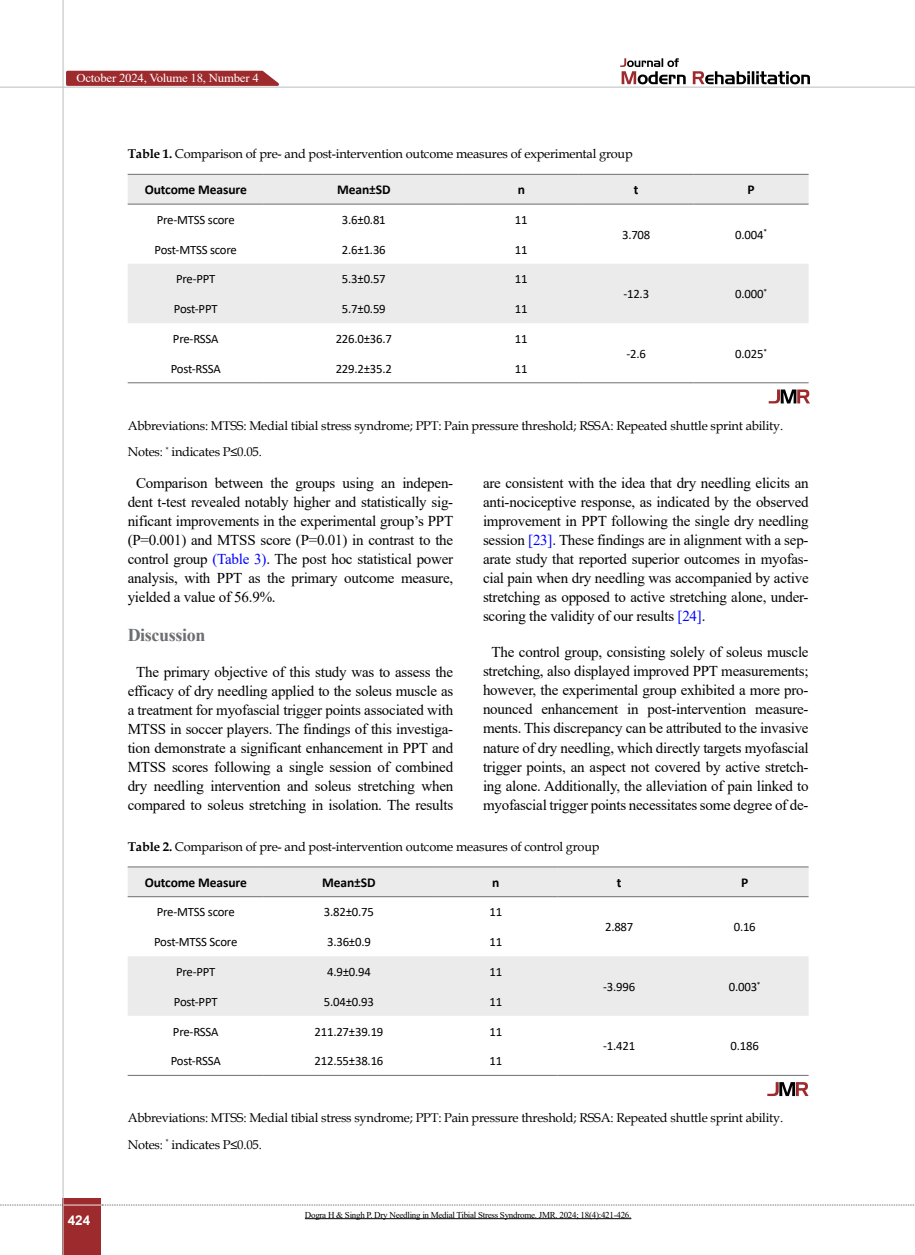
<style>
.page{position:relative;width:915px;height:1255px;background:#fff}
.page>*{position:absolute;margin:0;border:0;box-sizing:border-box;transform-origin:0 0}
.t1{font:700 18px "Times New Roman";letter-spacing:-.02em;color:#6d6e71}
.t2{font:15px/19px "Times New Roman";letter-spacing:-.015em;color:#000;text-align:justify}
.t3{font:700 13.5px "Calibri";letter-spacing:-.01em;color:#000}
.t4{font:700 13.5px "Arial";color:#fff}
.t5{font:12.75px/26.2px "Book Antiqua";letter-spacing:-.015em;color:#000}
.t6{font:12.75px "Calibri";letter-spacing:-.015em;color:#000}
.t7{font:12.15px "Times New Roman";letter-spacing:-.015em;color:#fff;scale:1.05 1}
.t8{font:9px "Times New Roman";letter-spacing:-.03em;color:#000}
.s1{font-weight:700}
.s2{color:#00f}
</style>
<div class="page">
<div style="left:63px;top:1198px;width:38px;height:56px;background:#9d2a2d"></div>
<hr style="left:62px;top:0;width:2px;height:1254px;background:#c2c4c6">
<hr style="left:0;top:87px;width:914px;height:1px;background:#c2c4c6">
<hr style="left:63px;top:1204px;width:38px;height:1px;background:#ebebec">
<svg style="left:0;top:1204px;width:63px;height:1px"></svg>
<svg style="left:102px;top:1204px;width:813px;height:1px"></svg>
<svg style="left:692px;top:71px;width:117px;height:13px"></svg>
<svg style="left:620px;top:58px;width:65px;height:26px"></svg>
<svg style="left:128px;top:175px;width:680px;height:148px;fill:#ebebec"></svg>
<hr style="left:128px;top:204px;width:136px;height:1px;background:#6d6e71">
<hr style="left:264px;top:204px;width:199px;height:1px;background:#6d6e71">
<hr style="left:463px;top:204px;width:115px;height:1px;background:#6d6e71">
<hr style="left:578px;top:204px;width:115px;height:1px;background:#6d6e71">
<hr style="left:693px;top:204px;width:115px;height:1px;background:#6d6e71">
<hr style="left:128px;top:174px;width:136px;height:1px;background:#6d6e71">
<hr style="left:264px;top:174px;width:199px;height:1px;background:#6d6e71">
<hr style="left:463px;top:174px;width:115px;height:1px;background:#6d6e71">
<hr style="left:578px;top:174px;width:115px;height:1px;background:#6d6e71">
<hr style="left:693px;top:174px;width:115px;height:1px;background:#6d6e71">
<hr style="left:578px;top:382px;width:115px;height:1px;background:#6d6e71">
<hr style="left:693px;top:382px;width:115px;height:1px;background:#6d6e71">
<hr style="left:128px;top:382px;width:136px;height:1px;background:#6d6e71">
<hr style="left:264px;top:382px;width:199px;height:1px;background:#6d6e71">
<hr style="left:463px;top:382px;width:115px;height:1px;background:#6d6e71">
<svg style="left:768px;top:389px;width:41px;height:14px"></svg>
<svg style="left:128px;top:867px;width:680px;height:148px;fill:#ebebec"></svg>
<hr style="left:557px;top:1074px;width:123px;height:1px;background:#6d6e71">
<hr style="left:680px;top:1074px;width:128px;height:1px;background:#6d6e71">
<hr style="left:128px;top:1074px;width:136px;height:1px;background:#6d6e71">
<hr style="left:264px;top:1074px;width:170px;height:1px;background:#6d6e71">
<hr style="left:434px;top:1074px;width:123px;height:1px;background:#6d6e71">
<hr style="left:128px;top:866px;width:136px;height:1px;background:#6d6e71">
<hr style="left:264px;top:866px;width:170px;height:1px;background:#6d6e71">
<hr style="left:434px;top:866px;width:123px;height:1px;background:#6d6e71">
<hr style="left:557px;top:866px;width:123px;height:1px;background:#6d6e71">
<hr style="left:680px;top:866px;width:128px;height:1px;background:#6d6e71">
<hr style="left:128px;top:896px;width:136px;height:1px;background:#6d6e71">
<hr style="left:264px;top:896px;width:170px;height:1px;background:#6d6e71">
<hr style="left:434px;top:896px;width:123px;height:1px;background:#6d6e71">
<hr style="left:557px;top:896px;width:123px;height:1px;background:#6d6e71">
<hr style="left:680px;top:896px;width:128px;height:1px;background:#6d6e71">
<svg style="left:767px;top:1082px;width:41px;height:13px"></svg>
<hr style="left:305px;top:1218px;width:326px;height:1px;background:#000">
<svg style="left:64px;top:70px;width:222px;height:17px;background:#ac4d4f"></svg>
<p class="t7" style="left:76px;top:69px;width:175px">October 2024, Volume 18, Number 4</p>
<p class="t5" style="left:128px;top:140px;width:506px"><span class="s1">Table 1.</span> Comparison of pre- and post-intervention outcome measures of experimental group</p>
<p class="t3" style="left:145px;top:180px;width:103px">Outcome Measure</p>
<p class="t3" style="left:337px;top:180px;width:55px">Mean±SD</p>
<p class="t3" style="left:517px;top:180px;width:9px">n</p>
<p class="t3" style="left:633px;top:180px;width:6px">t</p>
<p class="t3" style="left:747px;top:180px;width:9px">P</p>
<p class="t6" style="left:157px;top:211px;width:79px">Pre-MTSS score</p>
<p class="t6" style="left:342px;top:211px;width:45px">3.6±0.81</p>
<p class="t6" style="left:514px;top:211px;width:14px">11</p>
<p class="t6" style="left:622px;top:225px;width:30px">3.708</p>
<p class="t6" style="left:735px;top:225px;width:33px">0.004<sup>*</sup></p>
<p class="t6" style="left:154px;top:240px;width:84px">Post-MTSS score</p>
<p class="t6" style="left:342px;top:240px;width:45px">2.6±1.36</p>
<p class="t6" style="left:515px;top:240px;width:14px">11</p>
<p class="t6" style="left:176px;top:270px;width:41px">Pre-PPT</p>
<p class="t6" style="left:342px;top:270px;width:45px">5.3±0.57</p>
<p class="t6" style="left:515px;top:270px;width:14px">11</p>
<p class="t6" style="left:623px;top:285px;width:27px">-12.3</p>
<p class="t6" style="left:735px;top:285px;width:33px">0.000<sup>*</sup></p>
<p class="t6" style="left:174px;top:300px;width:45px">Post-PPT</p>
<p class="t6" style="left:342px;top:300px;width:45px">5.7±0.59</p>
<p class="t6" style="left:514px;top:300px;width:14px">11</p>
<p class="t6" style="left:173px;top:330px;width:47px">Pre-RSSA</p>
<p class="t6" style="left:335px;top:330px;width:58px">226.0±36.7</p>
<p class="t6" style="left:514px;top:330px;width:14px">11</p>
<p class="t6" style="left:626px;top:345px;width:21px">-2.6</p>
<p class="t6" style="left:735px;top:345px;width:33px">0.025<sup>*</sup></p>
<p class="t6" style="left:171px;top:359px;width:51px">Post-RSSA</p>
<p class="t6" style="left:335px;top:359px;width:58px">229.2±35.2</p>
<p class="t6" style="left:515px;top:359px;width:14px">11</p>
<p class="t5" style="left:128px;top:412px;width:656px">Abbreviations: MTSS: Medial tibial stress syndrome; PPT: Pain pressure threshold; RSSA: Repeated shuttle sprint ability.<br>Notes: <sup>*</sup> indicates P≤0.05.</p>
<p class="t2" style="left:128px;top:472px;width:327px;text-indent:9px">Comparison between the groups using an indepen&shy;dent t-test revealed notably higher and statistically sig&shy;nificant improvements in the experimental group’s PPT (P=0.001) and MTSS score (P=0.01) in contrast to the control group <span class="s2">(Table 3)</span>. The post hoc statistical power analysis, with PPT as the primary outcome measure, yielded a value of 56.9%.</p>
<p class="t1" style="left:128px;top:621px;width:79px">Discussion</p>
<p class="t2" style="left:128px;top:661px;width:327px;text-align:center">The primary objective of this study was to assess the efficacy of dry needling applied to the soleus muscle as a treatment for myofascial trigger points associated with MTSS in soccer players. The findings of this investiga&shy;tion demonstrate a significant enhancement in PPT and MTSS scores following a single session of combined dry needling intervention and soleus stretching when compared to soleus stretching in isolation. The results</p>
<p class="t2" style="left:483px;top:472px;width:327px">are consistent with the idea that dry needling elicits an anti-nociceptive response, as indicated by the observed improvement in PPT following the single dry needling session <span class="s2">[23]</span>. These findings are in alignment with a sep&shy;arate study that reported superior outcomes in myofas&shy;cial pain when dry needling was accompanied by active stretching as opposed to active stretching alone, under&shy;scoring the validity of our results <span class="s2">[24]</span>.</p>
<p class="t2" style="left:483px;top:642px;width:327px;text-align:center">The control group, consisting solely of soleus muscle stretching, also displayed improved PPT measurements; however, the experimental group exhibited a more pro&shy;nounced enhancement in post-intervention measure&shy;ments. This discrepancy can be attributed to the invasive nature of dry needling, which directly targets myofascial trigger points, an aspect not covered by active stretch&shy;ing alone. Additionally, the alleviation of pain linked to myofascial trigger points necessitates some degree of de-</p>
<p class="t5" style="left:128px;top:833px;width:473px"><span class="s1">Table 2.</span> Comparison of pre- and post-intervention outcome measures of control group</p>
<p class="t3" style="left:145px;top:872px;width:103px">Outcome Measure</p>
<p class="t3" style="left:322px;top:872px;width:55px">Mean±SD</p>
<p class="t3" style="left:492px;top:872px;width:9px">n</p>
<p class="t3" style="left:616px;top:872px;width:6px">t</p>
<p class="t3" style="left:741px;top:872px;width:9px">P</p>
<p class="t6" style="left:157px;top:903px;width:79px">Pre-MTSS score</p>
<p class="t6" style="left:324px;top:903px;width:52px">3.82±0.75</p>
<p class="t6" style="left:489px;top:903px;width:14px">11</p>
<p class="t6" style="left:605px;top:918px;width:30px">2.887</p>
<p class="t6" style="left:733px;top:918px;width:24px">0.16</p>
<p class="t6" style="left:154px;top:933px;width:85px">Post-MTSS Score</p>
<p class="t6" style="left:327px;top:933px;width:45px">3.36±0.9</p>
<p class="t6" style="left:489px;top:933px;width:14px">11</p>
<p class="t6" style="left:176px;top:962px;width:41px">Pre-PPT</p>
<p class="t6" style="left:327px;top:962px;width:45px">4.9±0.94</p>
<p class="t6" style="left:489px;top:962px;width:14px">11</p>
<p class="t6" style="left:603px;top:977px;width:34px">-3.996</p>
<p class="t6" style="left:728px;top:977px;width:33px">0.003<sup>*</sup></p>
<p class="t6" style="left:174px;top:992px;width:45px">Post-PPT</p>
<p class="t6" style="left:324px;top:992px;width:52px">5.04±0.93</p>
<p class="t6" style="left:489px;top:992px;width:14px">11</p>
<p class="t6" style="left:173px;top:1022px;width:47px">Pre-RSSA</p>
<p class="t6" style="left:314px;top:1022px;width:70px">211.27±39.19</p>
<p class="t6" style="left:489px;top:1022px;width:14px">11</p>
<p class="t6" style="left:603px;top:1037px;width:34px">-1.421</p>
<p class="t6" style="left:730px;top:1037px;width:30px">0.186</p>
<p class="t6" style="left:171px;top:1052px;width:51px">Post-RSSA</p>
<p class="t6" style="left:314px;top:1052px;width:70px">212.55±38.16</p>
<p class="t6" style="left:489px;top:1052px;width:14px">11</p>
<p class="t4" style="left:68px;top:1210px;width:24px">424</p>
<p class="t5" style="left:128px;top:1104px;width:656px">Abbreviations: MTSS: Medial tibial stress syndrome; PPT: Pain pressure threshold; RSSA: Repeated shuttle sprint ability.<br>Notes: <sup>*</sup> indicates P≤0.05.</p>
<p class="t8" style="left:305px;top:1208px;width:328px">Dogra H &amp; Singh P. Dry Needling in Medial Tibial Stress Syndrome. JMR. 2024; 18(4):421-426.</p>
</div>
